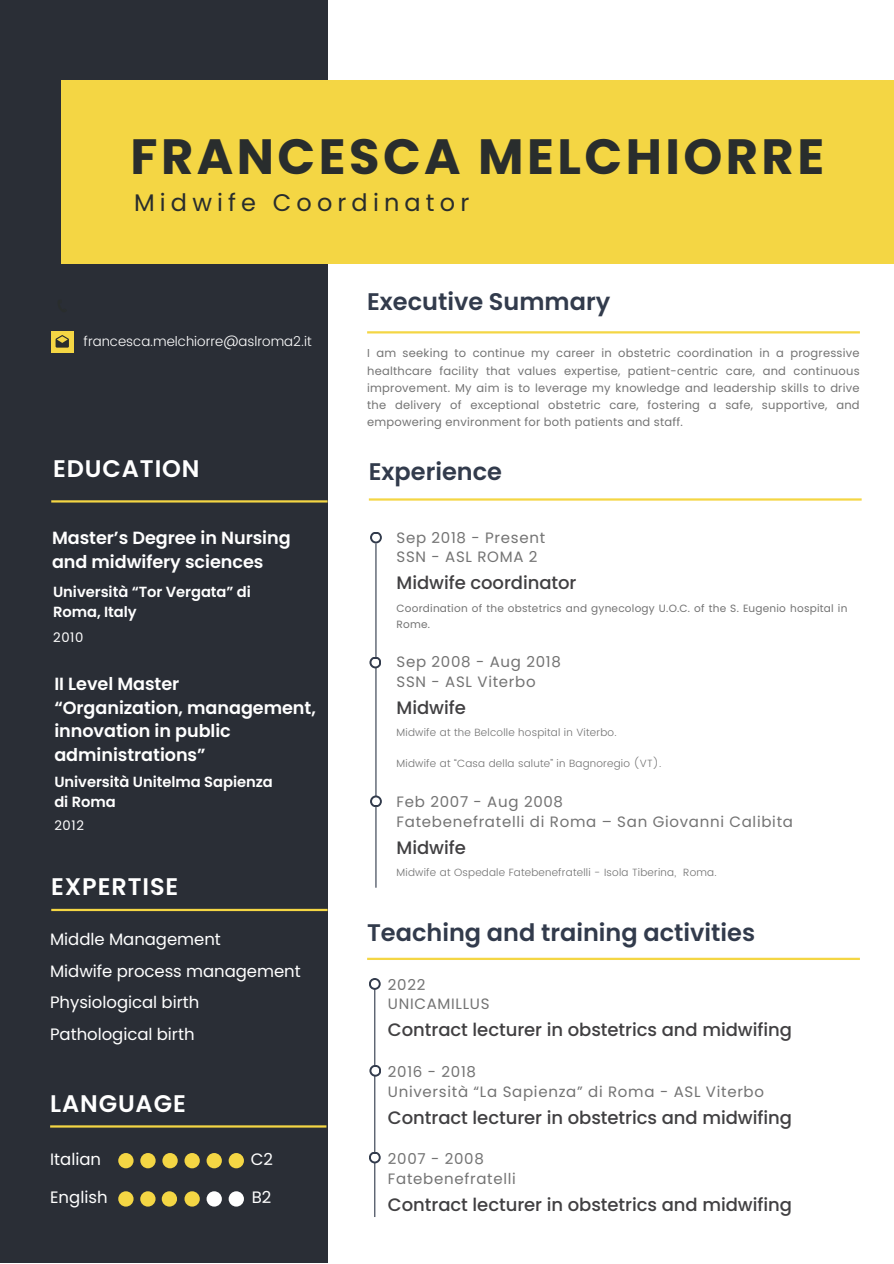
<style>
.page{position:relative;width:894px;height:1264px;background:#fff}
.page>*{position:absolute;margin:0;border:0;box-sizing:border-box;transform-origin:0 0}
.t1{font:700 49.5px "Poppins";letter-spacing:.07em;color:#292d2d}
.t2{font:600 24px "Poppins";color:#323b4c}
.t3{font:600 24px "Poppins";letter-spacing:.035em;color:#fff}
.t4{font:24px "Poppins";letter-spacing:.215em;color:#292d2d}
.t5{font:500 18px "Poppins";letter-spacing:-.005em;color:#414042}
.t6{font:600 17.55px/23.7px "Poppins";letter-spacing:-.005em;color:#fff}
.t7{font:16.5px "Poppins";letter-spacing:-.005em;color:#fff}
.t8{font:15px "Poppins";letter-spacing:.045em;color:#737373}
.t9{font:600 14.7px/20.2px "Poppins";letter-spacing:-.005em;color:#fff}
.t10{font:300 13.5px "Poppins";color:#fff}
.t11{font:13.2px "Poppins";letter-spacing:.045em;color:#fff}
.t12{font:11.4px/17.2px "Poppins";letter-spacing:.02em;color:#737373;text-align:justify}
.t13{font:300 10.5px "Poppins";letter-spacing:.02em;color:#737373}
.t14{font:10.5px/15.8px "Poppins";letter-spacing:.02em;color:#737373}
</style>
<div class="page">
<div style="left:0;top:0;width:327px;height:1262px;background:#2a2e36"></div>
<div style="left:61px;top:81px;width:832px;height:183px;background:#f4d644"></div>
<hr style="left:375px;top:543px;width:1px;height:344px;background:#323b4c">
<hr style="left:51px;top:500px;width:276px;height:2px;background:#f4d644">
<hr style="left:51px;top:908px;width:276px;height:3px;background:#f4d644">
<div style="left:51px;top:331px;width:22px;height:22px;background:#f4d644"></div>
<svg style="left:56px;top:335px;width:13px;height:12px"></svg>
<hr style="left:50px;top:1125px;width:276px;height:2px;background:#f4d644">
<div style="left:118px;top:1152px;width:15px;height:16px;background:#f4d644;border-radius:50%"></div>
<div style="left:140px;top:1152px;width:16px;height:16px;background:#f4d644;border-radius:50%"></div>
<div style="left:162px;top:1152px;width:16px;height:16px;background:#f4d644;border-radius:50%"></div>
<div style="left:184px;top:1152px;width:16px;height:16px;background:#f4d644;border-radius:50%"></div>
<svg style="left:206px;top:1152px;width:16px;height:16px"></svg>
<div style="left:228px;top:1152px;width:16px;height:16px;background:#f4d644;border-radius:50%"></div>
<div style="left:118px;top:1191px;width:15px;height:15px;background:#f4d644;border-radius:50%"></div>
<div style="left:140px;top:1191px;width:15px;height:15px;background:#f4d644;border-radius:50%"></div>
<div style="left:162px;top:1191px;width:15px;height:15px;background:#f4d644;border-radius:50%"></div>
<div style="left:184px;top:1191px;width:16px;height:15px;background:#f4d644;border-radius:50%"></div>
<div style="left:206px;top:1191px;width:16px;height:15px;background:#fff;border-radius:50%"></div>
<div style="left:228px;top:1191px;width:16px;height:15px;background:#fff;border-radius:50%"></div>
<hr style="left:369px;top:498px;width:492px;height:2px;background:#f4d644">
<svg style="left:370px;top:795px;width:12px;height:12px"></svg>
<div style="left:372px;top:797px;width:8px;height:8px;background:#fff;border-radius:50%"></div>
<svg style="left:369px;top:656px;width:12px;height:12px"></svg>
<div style="left:371px;top:658px;width:8px;height:8px;background:#fff;border-radius:50%"></div>
<svg style="left:370px;top:531px;width:12px;height:12px"></svg>
<div style="left:372px;top:533px;width:8px;height:8px;background:#fff;border-radius:50%"></div>
<hr style="left:367px;top:957px;width:492px;height:3px;background:#f4d644">
<hr style="left:374px;top:982px;width:1px;height:234px;background:#323b4c">
<svg style="left:369px;top:978px;width:11px;height:11px"></svg>
<div style="left:371px;top:980px;width:7px;height:7px;background:#fff;border-radius:50%"></div>
<svg style="left:369px;top:1064px;width:12px;height:12px"></svg>
<div style="left:371px;top:1066px;width:8px;height:8px;background:#fff;border-radius:50%"></div>
<svg style="left:369px;top:1151px;width:11px;height:12px"></svg>
<div style="left:371px;top:1153px;width:7px;height:8px;background:#fff;border-radius:50%"></div>
<hr style="left:367px;top:331px;width:492px;height:2px;background:#f4d644">
<p class="t1" style="left:130px;top:122px;width:695px">FRANCESCA MELCHIORRE</p>
<p class="t4" style="left:134px;top:186px;width:336px">Midwife Coordinator</p>
<p class="t10" style="left:84px;top:333px;width:229px">francesca.melchiorre@aslroma2.it</p>
<p class="t3" style="left:53px;top:451px;width:148px">EDUCATION</p>
<p class="t6" style="left:52px;top:526px;width:240px">Master’s Degree in Nursing and midwifery sciences</p>
<p class="t9" style="left:53px;top:581px;width:199px">Università “Tor Vergata” di<br>Roma, Italy</p>
<p class="t11" style="left:53px;top:628px;width:32px">2010</p>
<p class="t6" style="left:54px;top:672px;width:126px">II Level Master</p>
<p class="t6" style="left:54px;top:695px;width:263px">“Organization, management, innovation in public administrations”</p>
<p class="t9" style="left:54px;top:771px;width:220px">Università Unitelma Sapienza di Roma</p>
<p class="t11" style="left:54px;top:816px;width:31px">2012</p>
<p class="t3" style="left:51px;top:870px;width:128px">EXPERTISE</p>
<p class="t7" style="left:50px;top:927px;width:172px">Middle Management</p>
<p class="t7" style="left:50px;top:959px;width:252px">Midwife process management</p>
<p class="t7" style="left:50px;top:990px;width:151px">Physiological birth</p>
<p class="t7" style="left:50px;top:1022px;width:146px">Pathological birth</p>
<p class="t3" style="left:50px;top:1086px;width:137px">LANGUAGE</p>
<p class="t7" style="left:50px;top:1147px;width:53px">Italian</p>
<p class="t7" style="left:50px;top:1186px;width:59px">English</p>
<p class="t7" style="left:251px;top:1147px;width:24px">C2</p>
<p class="t7" style="left:252px;top:1185px;width:21px">B2</p>
<p class="t2" style="left:367px;top:285px;width:244px">Executive Summary</p>
<p class="t12" style="left:367px;top:345px;width:494px">I am seeking to continue my career in obstetric coordination in a progressive healthcare facility that values expertise, patient-centric care, and continuous improvement. My aim is to leverage my knowledge and leadership skills to drive the delivery of exceptional obstetric care, fostering a safe, supportive, and empowering environment for both patients and staff.</p>
<p class="t2" style="left:369px;top:454px;width:135px">Experience</p>
<p class="t8" style="left:396px;top:527px;width:150px">Sep 2018 - Present</p>
<p class="t8" style="left:396px;top:546px;width:142px">SSN - ASL ROMA 2</p>
<p class="t5" style="left:396px;top:570px;width:181px">Midwife coordinator</p>
<p class="t14" style="left:396px;top:600px;width:452px">Coordination of the obstetrics and gynecology U.O.C. of the S. Eugenio hospital in<br>Rome.</p>
<p class="t8" style="left:396px;top:651px;width:166px">Sep 2008 - Aug 2018</p>
<p class="t8" style="left:396px;top:671px;width:140px">SSN - ASL Viterbo</p>
<p class="t5" style="left:396px;top:694px;width:71px">Midwife</p>
<p class="t13" style="left:396px;top:725px;width:221px">Midwife at the Belcolle hospital in Viterbo.</p>
<p class="t13" style="left:396px;top:757px;width:266px">Midwife at “Casa della salute” in Bagnoregio (VT).</p>
<p class="t8" style="left:396px;top:791px;width:168px">Feb 2007 - Aug 2008</p>
<p class="t8" style="left:396px;top:811px;width:398px">Fatebenefratelli di Roma – San Giovanni Calibita</p>
<p class="t5" style="left:396px;top:834px;width:71px">Midwife</p>
<p class="t13" style="left:396px;top:866px;width:321px">Midwife at Ospedale Fatebenefratelli - Isola Tiberina, Roma.</p>
<p class="t2" style="left:367px;top:915px;width:389px">Teaching and training activities</p>
<p class="t8" style="left:388px;top:973px;width:39px">2022</p>
<p class="t8" style="left:388px;top:993px;width:103px">UNICAMILLUS</p>
<p class="t5" style="left:388px;top:1017px;width:405px">Contract lecturer in obstetrics and midwifing</p>
<p class="t8" style="left:388px;top:1060px;width:89px">2016 - 2018</p>
<p class="t8" style="left:388px;top:1080px;width:377px">Università “La Sapienza” di Roma - ASL Viterbo</p>
<p class="t5" style="left:388px;top:1104px;width:405px">Contract lecturer in obstetrics and midwifing</p>
<p class="t8" style="left:388px;top:1148px;width:97px">2007 - 2008</p>
<p class="t8" style="left:388px;top:1167px;width:129px">Fatebenefratelli</p>
<p class="t5" style="left:388px;top:1191px;width:405px">Contract lecturer in obstetrics and midwifing</p>
</div>
